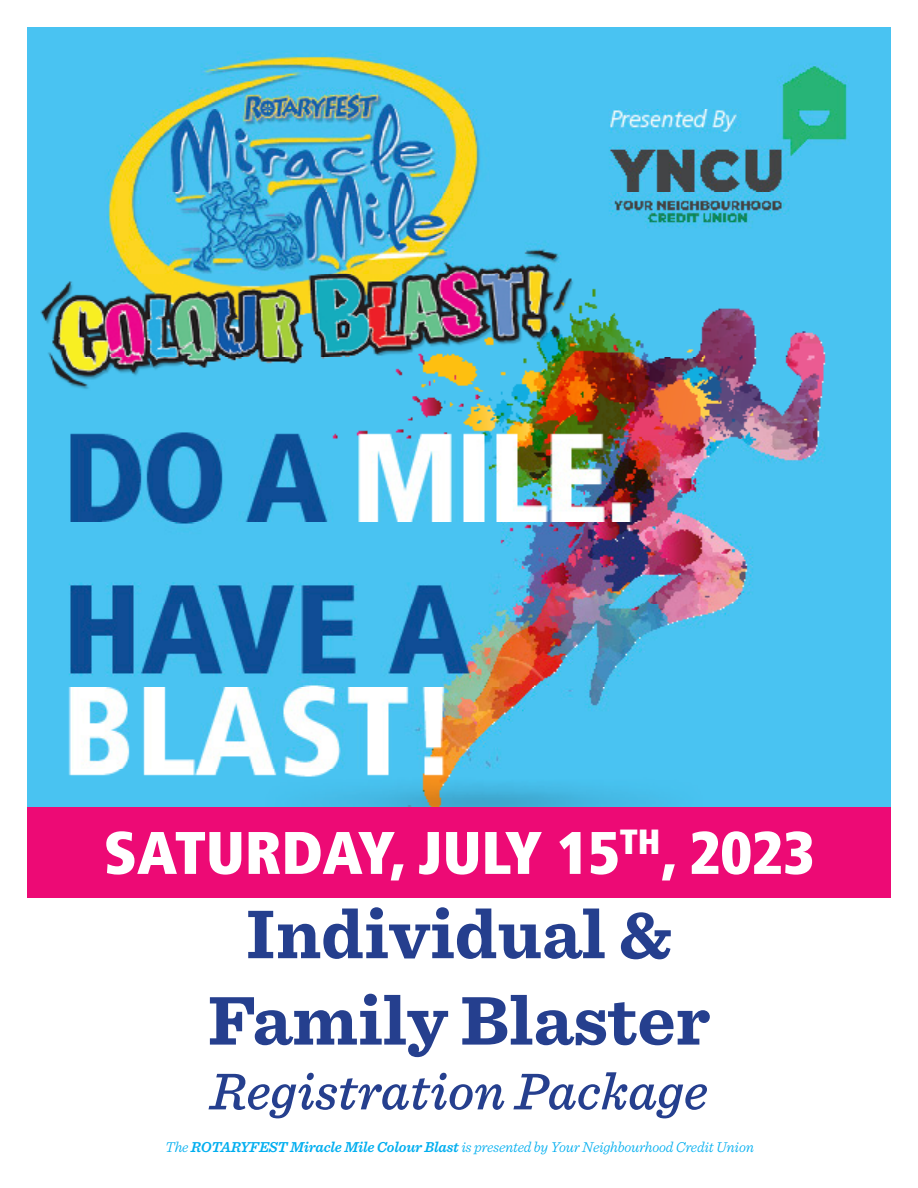
<style>
.page{position:relative;width:918px;height:1188px;background:#fff}
.page>*{position:absolute;margin:0;border:0;box-sizing:border-box;transform-origin:0 0}
.t1{font:700 72px/86.4px "Sentinel";color:#253f8e;text-align:center}
.t2{font:900 condensed 60px "Frutiger LT Std";color:#fff}
.t3{font:italic 500 54px "Sentinel";color:#253f8e}
.t4{font:italic 300 15px "Sentinel";letter-spacing:-.01em;color:#00aeef}
.s1{font-weight:600}
</style>
<div class="page">
<img style="left:27px;top:27px;width:864px;height:780px">
<div style="left:27px;top:807px;width:864px;height:91px;background:#ed0a75"></div>
<p class="t2" style="left:104px;top:816px;width:712px">SATURDAY, JULY 15<sup>TH</sup>, 2023</p>
<p class="t1" style="left:208px;top:888px;width:504px">Individual &amp;<br>Family Blaster</p>
<p class="t3" style="left:210px;top:1050px;width:500px">Registration Package</p>
<p class="t4" style="left:165px;top:1136px;width:590px">The <span class="s1">ROTARYFEST Miracle Mile Colour Blast</span> is presented by Your Neighbourhood Credit Union</p>
</div>
